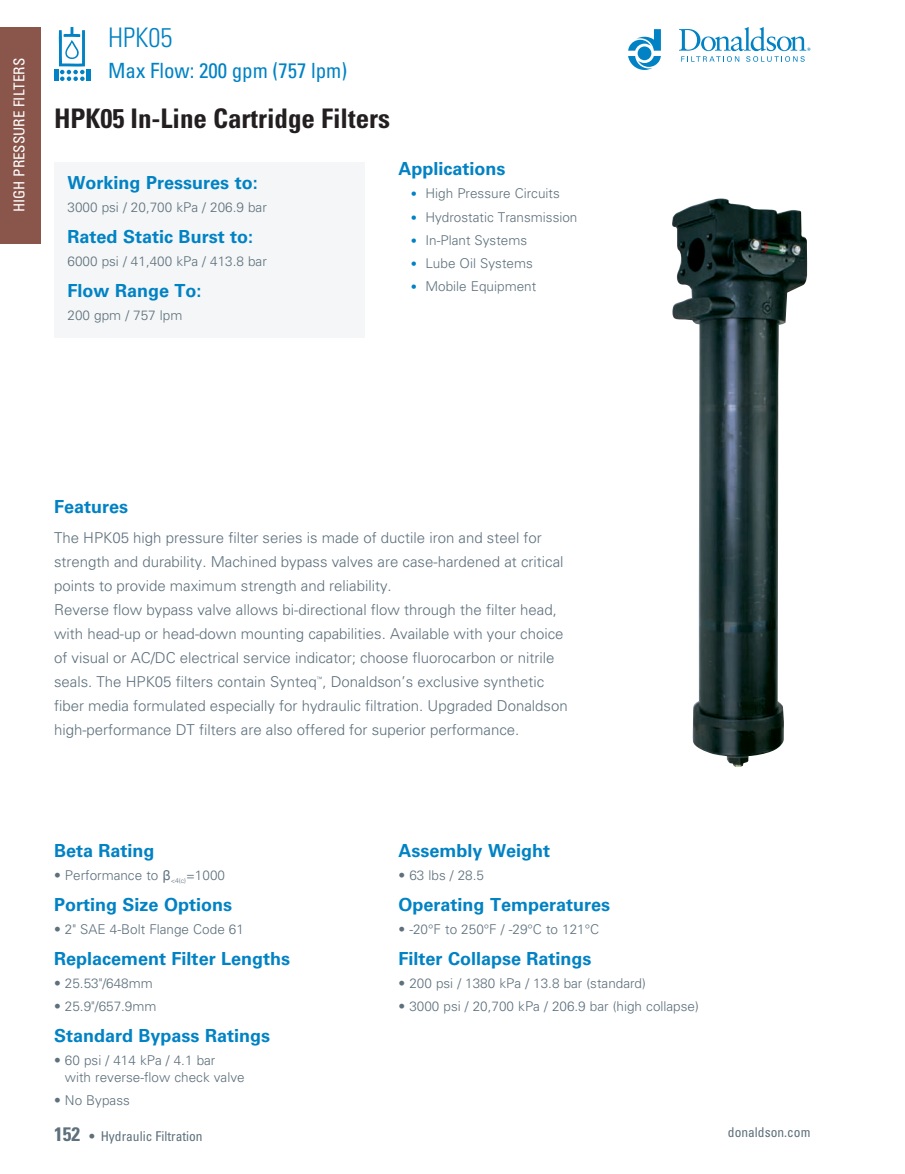
<style>
.page{position:relative;width:905px;height:1174px;background:#fff}
.page>*{position:absolute;margin:0;border:0;box-sizing:border-box;transform-origin:0 0}
.t1{font:700 condensed 27px "Univers LT Std";color:#231f20}
.t2{font:300 condensed 27px "Univers LT Std";color:#0082c4}
.t3{font:condensed 21px "Univers LT Std";color:#0082c4}
.t4{font:700 18px "Univers LT Std";color:#0082c4}
.t5{font:300 15px/24px "Univers LT Std";color:#5d707c}
.t6{font:condensed 15px "Univers LT Std";color:#fff}
.t7{font:300 13.5px/16.5px "Univers LT Std";color:#5d707c}
.t8{font:condensed 13.5px "Univers LT Std";color:#5d707c}
.t9{font:300 6px "Univers LT Std";color:#5d707c}
.s1{font-weight:700;font-size:12px;color:#0082c4}
.s2{font-family:"Helvetica";font-weight:400}
.s3{font-weight:700;font-size:19.5px}
.s4{font-weight:700}
</style>
<div class="page">
<div style="left:0;top:27px;width:40px;height:216px;background:#8a554b"></div>
<svg style="left:628px;top:29px;width:33px;height:41px"></svg>
<svg style="left:679px;top:27px;width:131px;height:35px"></svg>
<svg style="left:59px;top:27px;width:26px;height:54px"></svg>
<hr style="left:87px;top:70px;width:4px;height:11px;background:#0082c4">
<hr style="left:54px;top:70px;width:4px;height:11px;background:#0082c4">
<img style="left:672px;top:198px;width:135px;height:569px">
<div style="left:54px;top:162px;width:310px;height:176px;background:#f4f6f7"></div>
<p class="t6" style="left:10px;top:212px;width:156px;rotate:-90deg">HIGH PRESSURE FILTERS</p>
<h1 class="t2" style="left:108px;top:21px;width:66px">HPK05</h1>
<h2 class="t3" style="left:108px;top:57px;width:241px">Max Flow: 200 gpm (757 lpm)</h2>
<h1 class="t1" style="left:54px;top:101px;width:337px">HPK05 In-Line Cartridge Filters</h1>
<p class="t4" style="left:68px;top:172px;width:192px">Working Pressures to:</p>
<p class="t7" style="left:68px;top:199px;width:201px">3000 psi / 20,700 kPa / 206.9 bar</p>
<p class="t4" style="left:68px;top:226px;width:187px">Rated Static Burst to:</p>
<p class="t7" style="left:68px;top:253px;width:201px">6000 psi / 41,400 kPa / 413.8 bar</p>
<p class="t4" style="left:68px;top:280px;width:136px">Flow Range To:</p>
<p class="t7" style="left:68px;top:307px;width:116px">200 gpm / 757 lpm</p>
<p class="t4" style="left:398px;top:158px;width:109px">Applications</p>
<p class="t7" style="left:412px;top:185px;width:149px"><span class="s1">•</span> High Pressure Circuits</p>
<p class="t7" style="left:412px;top:209px;width:167px"><span class="s1">•</span> Hydrostatic Transmission</p>
<p class="t7" style="left:412px;top:232px;width:117px"><span class="s1">•</span> In-Plant Systems</p>
<p class="t7" style="left:412px;top:255px;width:122px"><span class="s1">•</span> Lube Oil Systems</p>
<p class="t7" style="left:412px;top:278px;width:126px"><span class="s1">•</span> Mobile Equipment</p>
<p class="t4" style="left:54px;top:496px;width:76px">Features</p>
<p class="t5" style="left:54px;top:526px;width:511px">The HPK05 high pressure filter series is made of ductile iron and steel for strength and durability. Machined bypass valves are case-hardened at critical points to provide maximum strength and reliability.<br>Reverse flow bypass valve allows bi-directional flow through the filter head, with head-up or head-down mounting capabilities. Available with your choice of visual or AC/DC electrical service indicator; choose fluorocarbon or nitrile seals. The HPK05 filters contain Synteq , Donaldson’s exclusive synthetic</p>
<p class="t9" style="left:317px;top:675px;width:7px">™</p>
<p class="t5" style="left:54px;top:694px;width:515px">fiber media formulated especially for hydraulic filtration. Upgraded Donaldson high-performance DT filters are also offered for superior performance.</p>
<p class="t4" style="left:54px;top:840px;width:102px">Beta Rating</p>
<p class="t7" style="left:54px;top:867px;width:172px">• Performance to <span class="s2">β</span><sub>&lt;4(c)</sub>=1000</p>
<p class="t4" style="left:54px;top:894px;width:180px">Porting Size Options</p>
<p class="t7" style="left:54px;top:921px;width:191px">• 2" SAE 4-Bolt Flange Code 61</p>
<p class="t4" style="left:54px;top:948px;width:238px">Replacement Filter Lengths</p>
<p class="t7" style="left:54px;top:975px;width:100px">• 25.53"/648mm</p>
<p class="t7" style="left:54px;top:998px;width:104px">• 25.9"/657.9mm</p>
<p class="t4" style="left:54px;top:1025px;width:218px">Standard Bypass Ratings</p>
<p class="t7" style="left:65px;top:1052px;width:181px;text-indent:-11px">• 60 psi / 414 kPa / 4.1 bar with reverse-flow check valve</p>
<p class="t7" style="left:54px;top:1092px;width:77px">• No Bypass</p>
<p class="t4" style="left:398px;top:840px;width:153px">Assembly Weight</p>
<p class="t7" style="left:398px;top:867px;width:87px">• 63 lbs / 28.5</p>
<p class="t4" style="left:398px;top:894px;width:213px">Operating Temperatures</p>
<p class="t7" style="left:398px;top:921px;width:202px">• -20°F to 250°F / -29°C to 121°C</p>
<p class="t4" style="left:398px;top:948px;width:195px">Filter Collapse Ratings</p>
<p class="t7" style="left:398px;top:975px;width:249px">• 200 psi / 1380 kPa / 13.8 bar (standard)</p>
<p class="t7" style="left:398px;top:998px;width:302px">• 3000 psi / 20,700 kPa / 206.9 bar (high collapse)</p>
<p class="t8" style="left:54px;top:1128px;width:150px"><span class="s3">152</span> <span class="s4">•</span> Hydraulic Filtration</p>
<p class="t8" style="left:728px;top:1124px;width:84px">donaldson.com</p>
</div>
